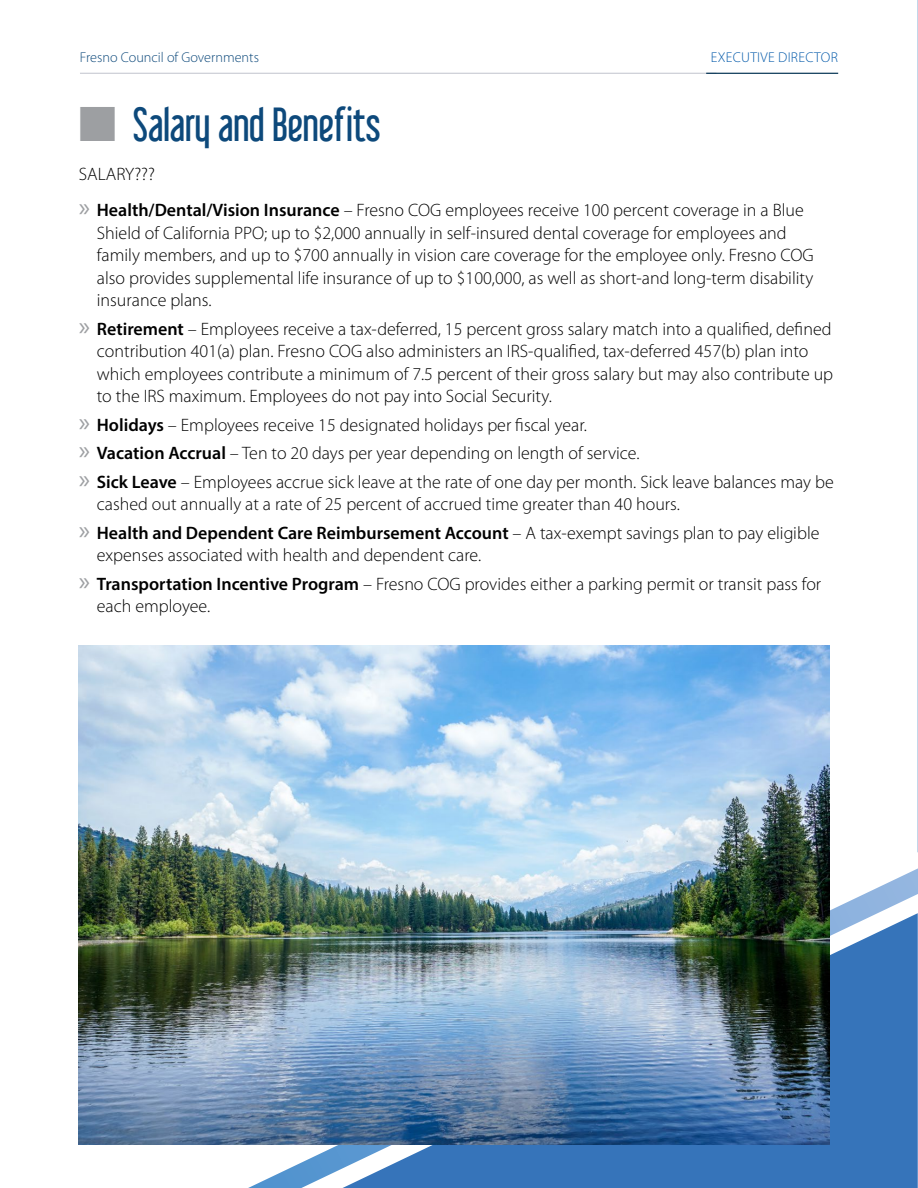
<style>
.page{position:relative;width:918px;height:1188px;background:#fff}
.page>*{position:absolute;margin:0;border:0;box-sizing:border-box;transform-origin:0 0}
.t1{font:42px "Libel Suit";color:#0d497b}
.t2{font:300 18px/22.5px "Myriad Pro";color:#000}
.t3{font:300 14.25px "Myriad Pro";color:#0d497b}
.t4{font:300 14.25px "Myriad Pro";letter-spacing:.02em;color:#0058a9}
.s1{color:#9d9fa2}
.s2{font-weight:400;font-size:27px;color:#9d9fa2}
.s3{font-weight:600}
</style>
<div class="page">
<hr style="left:80px;top:73px;width:636px;height:1px;background:#cacdd5">
<hr style="left:706px;top:73px;width:132px;height:1px;background:#003151">
<hr style="left:917px;top:0;width:1px;height:852px;background:#0058a9">
<svg style="left:248px;top:868px;width:670px;height:320px;background:#568bc6"></svg>
<img style="left:79px;top:646px;width:751px;height:499px">
<p class="t3" style="left:80px;top:49px;width:181px">Fresno Council of Governments</p>
<p class="t4" style="left:711px;top:49px;width:128px">EXECUTIVE DIRECTOR</p>
<h1 class="t1" style="left:79px;top:100px;width:303px"><span class="s1">■</span> Salary and Benefits</h1>
<p class="t2" style="left:79px;top:156px;width:726px;line-height:36px">SALARY???<br><span class="s2">»</span> <span class="s3">Health/Dental/Vision Insurance</span> – Fresno COG employees receive 100 percent coverage in a Blue</p>
<p class="t2" style="left:97px;top:222px;width:718px">Shield of California PPO; up to $2,000 annually in self-insured dental coverage for employees and family members, and up to $700 annually in vision care coverage for the employee only. Fresno COG also provides supplemental life insurance of up to $100,000, as well as short-and long-term disability insurance plans.</p>
<p class="t2" style="left:97px;top:318px;width:738px;text-indent:-18px"><span class="s2">»</span> <span class="s3">Retirement</span> – Employees receive a tax-deferred, 15 percent gross salary match into a qualified, defined contribution 401(a) plan. Fresno COG also administers an IRS-qualified, tax-deferred 457(b) plan into which employees contribute a minimum of 7.5 percent of their gross salary but may also contribute up to the IRS maximum. Employees do not pay into Social Security.</p>
<p class="t2" style="left:79px;top:411px;width:756px;line-height:28.5px"><span class="s2">»</span> <span class="s3">Holidays</span> – Employees receive 15 designated holidays per fiscal year.<br><span class="s2">»</span> <span class="s3">Vacation Accrual</span> – Ten to 20 days per year depending on length of service.<br><span class="s2">»</span> <span class="s3">Sick Leave</span> – Employees accrue sick leave at the rate of one day per month. Sick leave balances may be</p>
<p class="t2" style="left:79px;top:490px;width:742px;line-height:28.5px;text-indent:18px">cashed out annually at a rate of 25 percent of accrued time greater than 40 hours.<br><span class="s2">»</span> <span class="s3">Health and Dependent Care Reimbursement Account</span> – A tax-exempt savings plan to pay eligible</p>
<p class="t2" style="left:79px;top:541px;width:744px;line-height:28.5px;text-indent:18px">expenses associated with health and dependent care.<br><span class="s2">»</span> <span class="s3">Transportation Incentive Program</span> – Fresno COG provides either a parking permit or transit pass for</p>
<p class="t2" style="left:97px;top:595px;width:115px">each employee.</p>
</div>
